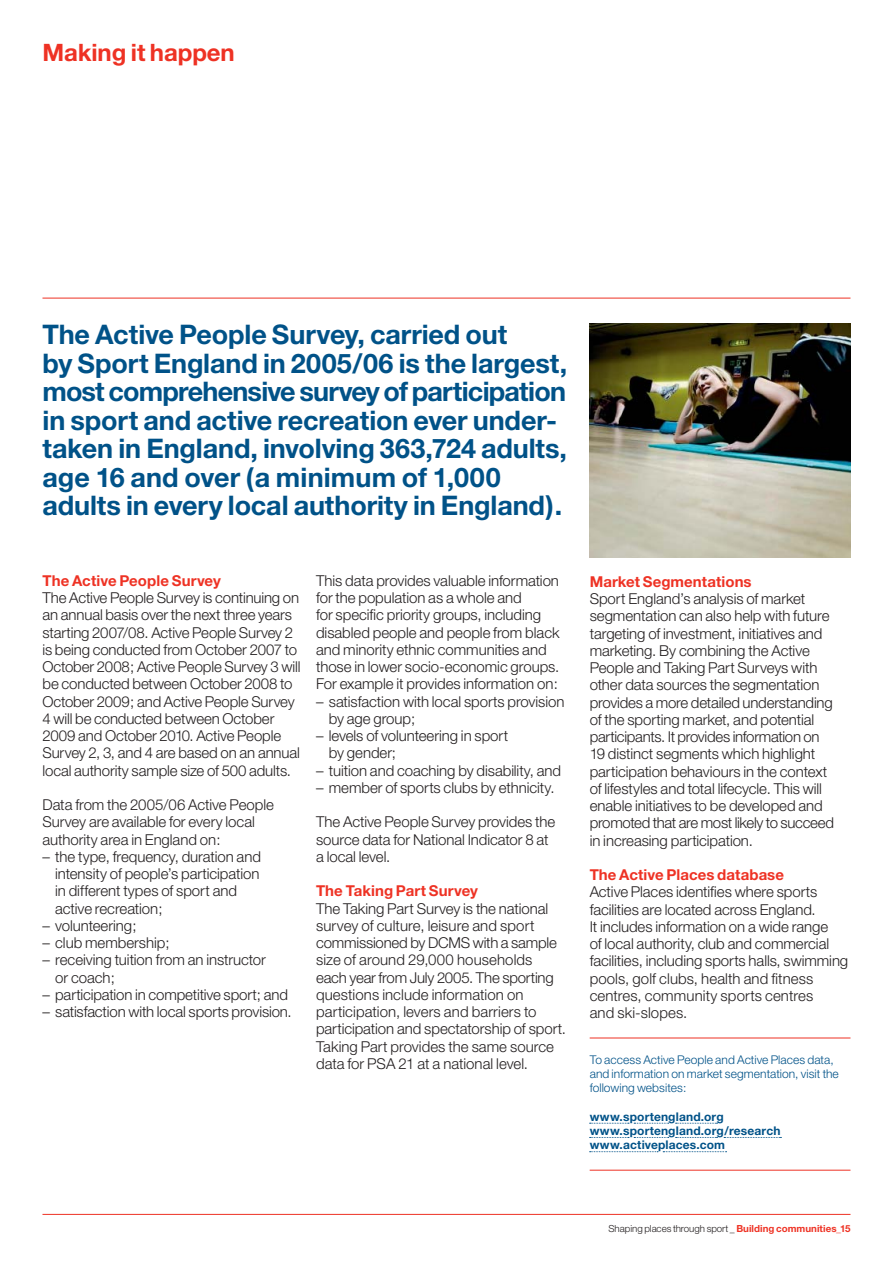
<style>
.page{position:relative;width:893px;height:1263px;background:#fff}
.page>*{position:absolute;margin:0;border:0;box-sizing:border-box;transform-origin:0 0}
.t1{font:700 27px/28.5px "Helvetica Neue";letter-spacing:-.005em;color:#005288}
.t2{font:700 24px "Helvetica Neue";letter-spacing:-.005em;color:#ee3224}
.t3{font:300 15px/17.2px "Helvetica Neue";letter-spacing:-.005em;color:#231f20}
.t4{font:700 15px "Helvetica Neue";letter-spacing:.005em;color:#ee3224}
.t5{font:300 12px/14.2px "Helvetica Neue";letter-spacing:.005em;color:#005288}
.t6{font:700 12px/14.2px "Helvetica Neue";letter-spacing:.015em;color:#005288}
.t7{font:300 9.75px "Helvetica Neue";letter-spacing:-.005em;color:#231f20}
.s1{font-weight:700;color:#ee3224}
.s2{color:#ee3224}
</style>
<div class="page">
<hr style="left:42px;top:298px;width:808px;height:1px;background:#ee3224">
<hr style="left:590px;top:1038px;width:260px;height:1px;background:#ee3224">
<hr style="left:590px;top:1170px;width:260px;height:1px;background:#ee3224">
<img style="left:590px;top:323px;width:260px;height:234px">
<hr style="left:42px;top:1214px;width:808px;height:1px;background:#ee3224">
<svg style="left:590px;top:1137px;width:79px;height:1px"></svg>
<svg style="left:590px;top:1123px;width:79px;height:1px"></svg>
<svg style="left:675px;top:1137px;width:42px;height:1px"></svg>
<svg style="left:675px;top:1123px;width:42px;height:1px"></svg>
<svg style="left:724px;top:1137px;width:57px;height:1px"></svg>
<svg style="left:590px;top:1151px;width:136px;height:1px"></svg>
<h2 class="t2" style="left:42px;top:44px;width:194px">Making it happen</h2>
<p class="t1" style="left:42px;top:323px;width:526px">The Active People Survey, carried out<br>by Sport England in 2005/06 is the largest, most comprehensive survey of participation in sport and active recreation ever under&shy;taken in England, involving 363,724 adults, age 16 and over (a minimum of 1,000 adults in every local authority in England).</p>
<p class="t4" style="left:42px;top:575px;width:180px">The Active People Survey</p>
<p class="t3" style="left:42px;top:591px;width:259px">The Active People Survey is continuing on an annual basis over the next three years starting 2007/08. Active People Survey 2 is being conducted from October 2007 to October 2008; Active People Survey 3 will be conducted between October 2008 to October 2009; and Active People Survey 4 will be conducted between October 2009 and October 2010. Active People Survey 2, 3, and 4 are based on an annual local authority sample size of 500 adults.</p>
<p class="t3" style="left:42px;top:798px;width:233px">Data from the 2005/06 Active People<br>Survey are available for every local authority area in England on:</p>
<p class="t3" style="left:55px;top:849px;width:207px;text-indent:-13px">– the type, frequency, duration and intensity of people’s participation in different types of sport and active recreation;</p>
<p class="t3" style="left:42px;top:918px;width:96px">– volunteering;</p>
<p class="t3" style="left:42px;top:936px;width:129px">– club membership;</p>
<p class="t3" style="left:55px;top:953px;width:212px;text-indent:-13px">– receiving tuition from an instructor or coach;</p>
<p class="t3" style="left:42px;top:987px;width:247px">– participation in competitive sport; and</p>
<p class="t3" style="left:42px;top:1005px;width:251px">– satisfaction with local sports provision.</p>
<p class="t3" style="left:316px;top:573px;width:245px">This data provides valuable information for the population as a whole and<br>for specific priority groups, including disabled people and people from black and minority ethnic communities and those in lower socio-economic groups.<br>For example it provides information on:</p>
<p class="t3" style="left:329px;top:694px;width:237px;text-indent:-13px">– satisfaction with local sports provision by age group;</p>
<p class="t3" style="left:329px;top:729px;width:181px;text-indent:-13px">– levels of volunteering in sport by gender;</p>
<p class="t3" style="left:316px;top:763px;width:247px">– tuition and coaching by disability, and</p>
<p class="t3" style="left:316px;top:780px;width:240px">– member of sports clubs by ethnicity.</p>
<p class="t3" style="left:316px;top:815px;width:241px">The Active People Survey provides the source data for National Indicator 8 at a local level.</p>
<p class="t4" style="left:316px;top:886px;width:163px">The Taking Part Survey</p>
<p class="t3" style="left:316px;top:901px;width:251px">The Taking Part Survey is the national survey of culture, leisure and sport commissioned by DCMS with a sample size of around 29,000 households each year from July 2005. The sporting questions include information on participation, levers and barriers to participation and spectatorship of sport.<br>Taking Part provides the same source data for PSA 21 at a national level.</p>
<p class="t4" style="left:590px;top:576px;width:163px">Market Segmentations</p>
<p class="t3" style="left:590px;top:592px;width:246px">Sport England’s analysis of market segmentation can also help with future targeting of investment, initiatives and marketing. By combining the Active People and Taking Part Surveys with other data sources the segmentation provides a more detailed understanding of the sporting market, and potential participants. It provides information on 19 distinct segments which highlight participation behaviours in the context of lifestyles and total lifecycle. This will enable initiatives to be developed and promoted that are most likely to succeed in increasing participation.</p>
<p class="t4" style="left:590px;top:869px;width:196px">The Active Places database</p>
<p class="t3" style="left:590px;top:885px;width:260px">Active Places identifies where sports facilities are located across England.<br>It includes information on a wide range<br>of local authority, club and commercial facilities, including sports halls, swimming pools, golf clubs, health and fitness centres, community sports centres<br>and ski-slopes.</p>
<p class="t5" style="left:590px;top:1054px;width:251px">To access Active People and Active Places data, and information on market segmentation, visit the following websites:</p>
<p class="t6" style="left:590px;top:1111px;width:192px">www.sportengland.org www.sportengland.org/research www.activeplaces.com</p>
<p class="t7" style="left:608px;top:1225px;width:243px">Shaping places through sport _ <span class="s1">Building communities</span><span class="s2">_</span><span class="s1">15</span></p>
</div>
